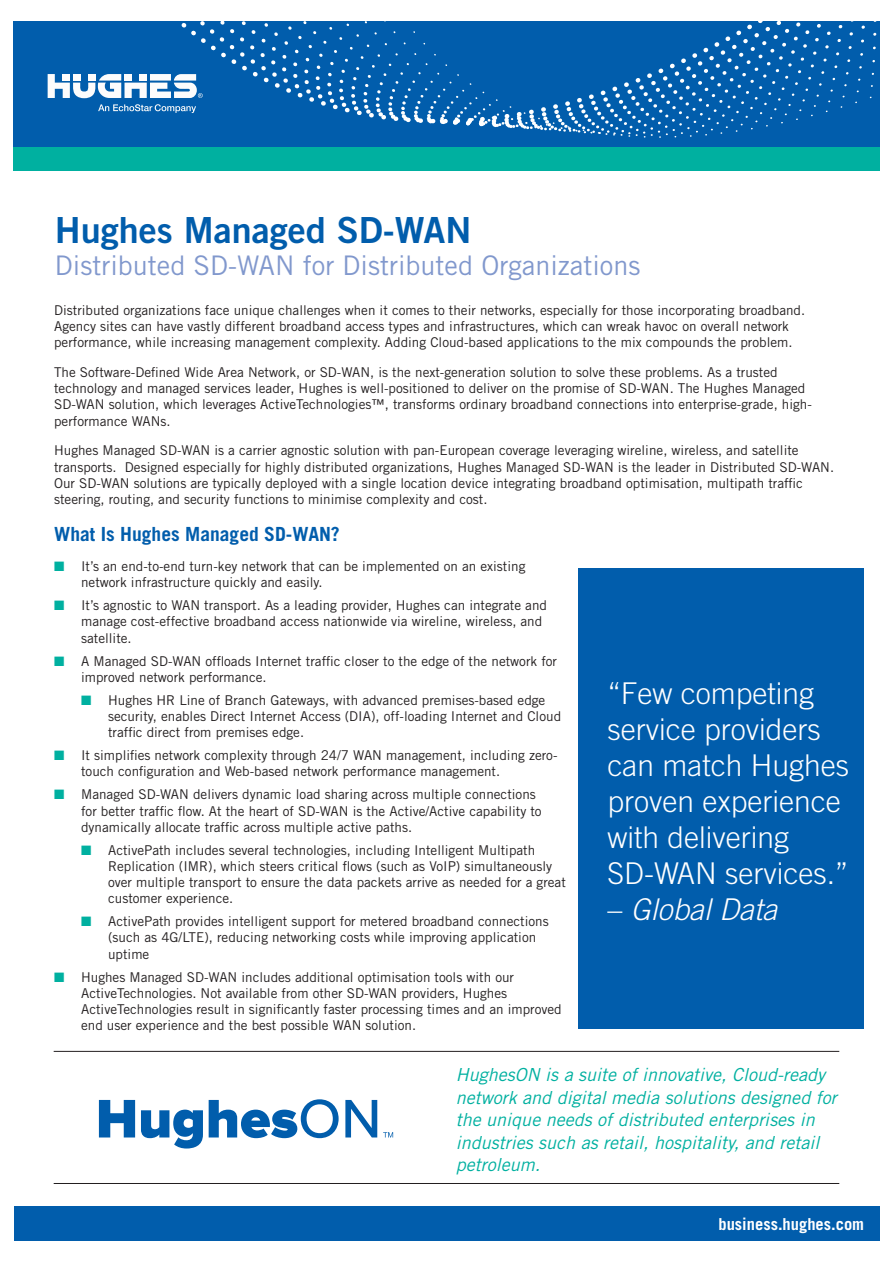
<style>
.page{position:relative;width:893px;height:1263px;background:#fff}
.page>*{position:absolute;margin:0;border:0;box-sizing:border-box;transform-origin:0 0}
.t1{font:36px "Trade Gothic Bold Two";color:#015dac}
.Subtitle{font:300 30px/36px "Trade Gothic";color:#fff}
.Subtitle-2{font:italic 300 30px "Trade Gothic";color:#fff}
.t2{font:27px "Trade Gothic";color:#8198cd}
.Subhead{font:700 19.5px "Trade Gothic";color:#015dac}
.t3{font:italic 18px/22.5px "Trade Gothic";color:#00b0a0}
.t4{font:700 16.5px "Trade Gothic";color:#fff}
.Content{font:13.5px/16.2px "Trade Gothic";color:#231f20}
.s1{font-family:"Dixieland Normal";color:#00b0a0}
.s2{font-style:normal}
</style>
<div class="page">
<div style="left:14px;top:1206px;width:865px;height:35px;background:#015dac"></div>
<div style="left:13px;top:147px;width:866px;height:24px;background:#00b0a0"></div>
<div style="left:13px;top:22px;width:866px;height:125px;background:#015dac"></div>
<svg style="left:48px;top:74px;width:123px;height:24px"></svg>
<svg style="left:98px;top:104px;width:73px;height:8px"></svg>
<svg style="left:171px;top:23px;width:18px;height:90px"></svg>
<svg style="left:345px;top:22px;width:23px;height:94px"></svg>
<svg style="left:368px;top:22px;width:509px;height:116px"></svg>
<hr style="left:54px;top:1051px;width:785px;height:1px;background:#231f20">
<hr style="left:54px;top:1183px;width:785px;height:1px;background:#231f20">
<svg style="left:99px;top:1100px;width:36px;height:37px"></svg>
<svg style="left:141px;top:1109px;width:62px;height:39px"></svg>
<svg style="left:209px;top:1099px;width:130px;height:39px"></svg>
<svg style="left:345px;top:1100px;width:32px;height:37px"></svg>
<svg style="left:383px;top:1132px;width:10px;height:5px"></svg>
<div style="left:578px;top:569px;width:286px;height:460px;background:#015dac"></div>
<p class="t1" style="left:55px;top:207px;width:418px">Hughes Managed SD-WAN</p>
<p class="t2" style="left:55px;top:249px;width:587px">Distributed SD-WAN for Distributed Organizations</p>
<p class="Content" style="left:54px;top:302px;width:753px">Distributed organizations face unique challenges when it comes to their networks, especially for those incorporating broadband.<br>Agency sites can have vastly different broadband access types and infrastructures, which can wreak havoc on overall network performance, while increasing management complexity. Adding Cloud-based applications to the mix compounds the problem.</p>
<p class="Content" style="left:54px;top:364px;width:759px">The Software-Defined Wide Area Network, or SD-WAN, is the next-generation solution to solve these problems. As a trusted technology and managed services leader, Hughes is well-positioned to deliver on the promise of SD-WAN. The Hughes Managed SD-WAN solution, which leverages ActiveTechnologies™, transforms ordinary broadband connections into enterprise-grade, high&shy;performance WANs.</p>
<p class="Content" style="left:54px;top:442px;width:782px">Hughes Managed SD-WAN is a carrier agnostic solution with pan-European coverage leveraging wireline, wireless, and satellite transports. Designed especially for highly distributed organizations, Hughes Managed SD-WAN is the leader in Distributed SD-WAN.<br>Our SD-WAN solutions are typically deployed with a single location device integrating broadband optimisation, multipath traffic steering, routing, and security functions to minimise complexity and cost.</p>
<p class="Subhead" style="left:54px;top:522px;width:287px">What Is Hughes Managed SD-WAN?</p>
<p class="Content" style="left:81px;top:558px;width:446px;text-indent:-27px"><span class="s1">Q</span> It’s an end-to-end turn-key network that can be implemented on an existing network infrastructure quickly and easily.</p>
<p class="Content" style="left:81px;top:597px;width:467px;text-indent:-27px"><span class="s1">Q</span> It’s agnostic to WAN transport. As a leading provider, Hughes can integrate and manage cost-effective broadband access nationwide via wireline, wireless, and satellite.</p>
<p class="Content" style="left:81px;top:652px;width:477px;text-indent:-27px"><span class="s1">Q</span> A Managed SD-WAN offloads Internet traffic closer to the edge of the network for improved network performance.</p>
<p class="Content" style="left:108px;top:692px;width:455px;text-indent:-27px"><span class="s1">Q</span> Hughes HR Line of Branch Gateways, with advanced premises-based edge security, enables Direct Internet Access (DIA), off-loading Internet and Cloud traffic direct from premises edge.</p>
<p class="Content" style="left:81px;top:747px;width:478px;text-indent:-27px"><span class="s1">Q</span> It simplifies network complexity through 24/7 WAN management, including zero&shy;touch configuration and Web-based network performance management.</p>
<p class="Content" style="left:81px;top:786px;width:462px;text-indent:-27px"><span class="s1">Q</span> Managed SD-WAN delivers dynamic load sharing across multiple connections for better traffic flow. At the heart of SD-WAN is the Active/Active capability to dynamically allocate traffic across multiple active paths.</p>
<p class="Content" style="left:108px;top:841px;width:459px;text-indent:-27px"><span class="s1">Q</span> ActivePath includes several technologies, including Intelligent Multipath Replication (IMR), which steers critical flows (such as VoIP) simultaneously over multiple transport to ensure the data packets arrive as needed for a great customer experience.</p>
<p class="Content" style="left:108px;top:913px;width:442px;text-indent:-27px"><span class="s1">Q</span> ActivePath provides intelligent support for metered broadband connections (such as 4G/LTE), reducing networking costs while improving application uptime</p>
<p class="Content" style="left:81px;top:968px;width:482px;text-indent:-27px"><span class="s1">Q</span> Hughes Managed SD-WAN includes additional optimisation tools with our ActiveTechnologies. Not available from other SD-WAN providers, Hughes ActiveTechnologies result in significantly faster processing times and an improved end user experience and the best possible WAN solution.</p>
<p class="Subtitle" style="left:607px;top:674px;width:243px">“Few competing service providers can match Hughes proven experience with delivering<br>SD-WAN services.”</p>
<p class="Subtitle-2" style="left:607px;top:891px;width:172px"><span class="s2">–</span> Global Data</p>
<h3 class="t3" style="left:456px;top:1063px;width:382px">HughesON is a suite of innovative, Cloud-ready network and digital media solutions designed for the unique needs of distributed enterprises in industries such as retail, hospitality, and retail petroleum.</h3>
<p class="t4" style="left:718px;top:1214px;width:147px">business.hughes.com</p>
</div>
